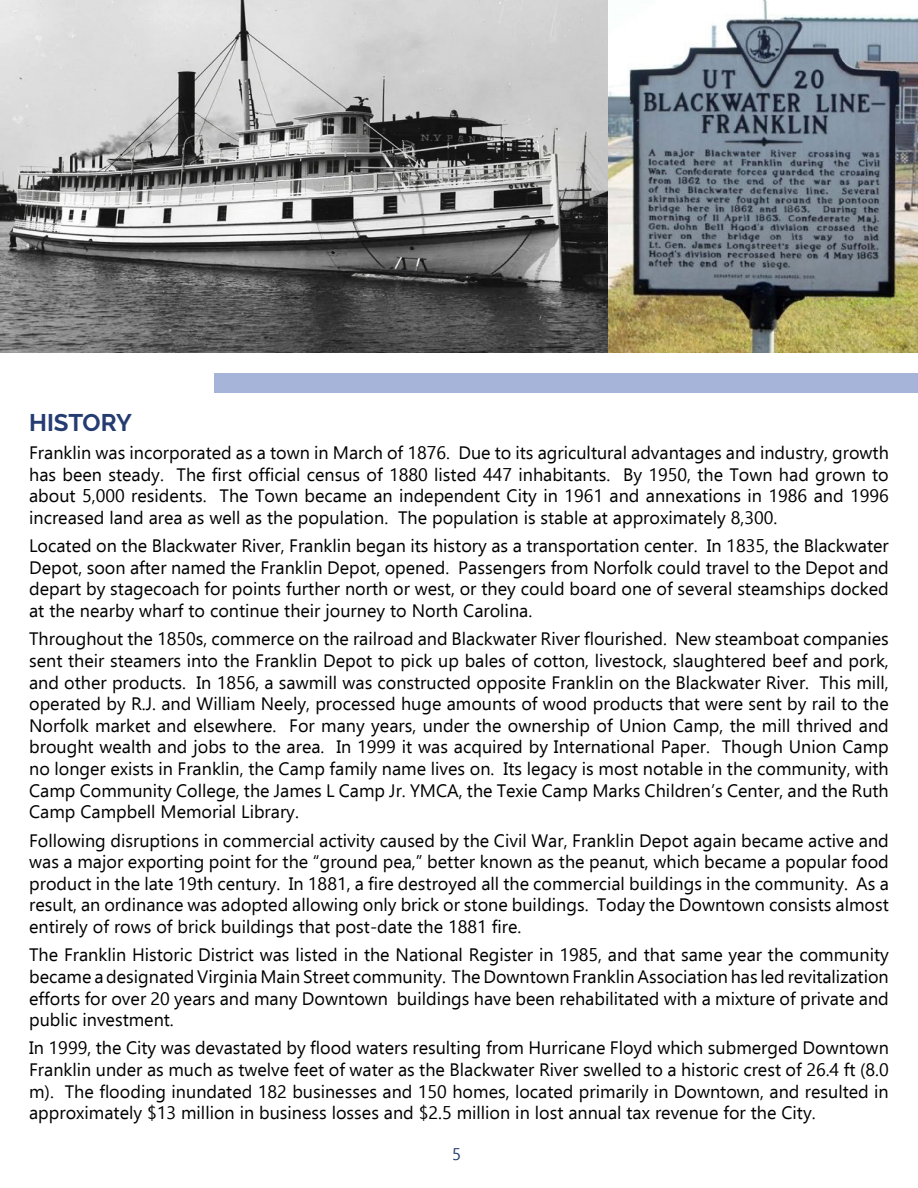
<style>
.page{position:relative;width:918px;height:1188px;background:#fff}
.page>*{position:absolute;margin:0;border:0;box-sizing:border-box;transform-origin:0 0}
.t1{font:700 24px "Raleway";letter-spacing:-.005em;color:#253c72}
.t2{font:18px/21.6px "Ebrima";color:#000;text-align:justify}
.t3{font:16.5px "Ebrima";color:#253c72}
</style>
<div class="page">
<div style="left:215px;top:374px;width:703px;height:19px;background:#a7b4d9"></div>
<img style="left:0;top:0;width:918px;height:353px">
<h1 class="t1" style="left:29px;top:409px;width:104px">HISTORY</h1>
<p class="t2" style="left:29px;top:441px;width:861px">Franklin was incorporated as a town in March of 1876. Due to its agricultural advantages and industry, growth has been steady. The first official census of 1880 listed 447 inhabitants. By 1950, the Town had grown to about 5,000 residents. The Town became an independent City in 1961 and annexations in 1986 and 1996 increased land area as well as the population. The population is stable at approximately 8,300.</p>
<p class="t2" style="left:29px;top:535px;width:861px">Located on the Blackwater River, Franklin began its history as a transportation center. In 1835, the Blackwater Depot, soon after named the Franklin Depot, opened. Passengers from Norfolk could travel to the Depot and depart by stagecoach for points further north or west, or they could board one of several steamships docked at the nearby wharf to continue their journey to North Carolina.</p>
<p class="t2" style="left:29px;top:628px;width:861px">Throughout the 1850s, commerce on the railroad and Blackwater River flourished. New steamboat companies sent their steamers into the Franklin Depot to pick up bales of cotton, livestock, slaughtered beef and pork, and other products. In 1856, a sawmill was constructed opposite Franklin on the Blackwater River. This mill, operated by R.J. and William Neely, processed huge amounts of wood products that were sent by rail to the Norfolk market and elsewhere. For many years, under the ownership of Union Camp, the mill thrived and brought wealth and jobs to the area. In 1999 it was acquired by International Paper. Though Union Camp no longer exists in Franklin, the Camp family name lives on. Its legacy is most notable in the community, with Camp Community College, the James L Camp Jr. YMCA, the Texie Camp Marks Children’s Center, and the Ruth Camp Campbell Memorial Library.</p>
<p class="t2" style="left:29px;top:829px;width:861px">Following disruptions in commercial activity caused by the Civil War, Franklin Depot again became active and was a major exporting point for the “ground pea,” better known as the peanut, which became a popular food product in the late 19th century. In 1881, a fire destroyed all the commercial buildings in the community. As a result, an ordinance was adopted allowing only brick or stone buildings. Today the Downtown consists almost entirely of rows of brick buildings that post-date the 1881 fire.</p>
<p class="t2" style="left:29px;top:944px;width:861px">The Franklin Historic District was listed in the National Register in 1985, and that same year the community became a designated Virginia Main Street community. The Downtown Franklin Association has led revitalization efforts for over 20 years and many Downtown buildings have been rehabilitated with a mixture of private and public investment.</p>
<p class="t2" style="left:29px;top:1037px;width:861px">In 1999, the City was devastated by flood waters resulting from Hurricane Floyd which submerged Downtown Franklin under as much as twelve feet of water as the Blackwater River swelled to a historic crest of 26.4 ft (8.0 m). The flooding inundated 182 businesses and 150 homes, located primarily in Downtown, and resulted in approximately $13 million in business losses and $2.5 million in lost annual tax revenue for the City.</p>
<p class="t3" style="left:452px;top:1142px;width:10px">5</p>
</div>
